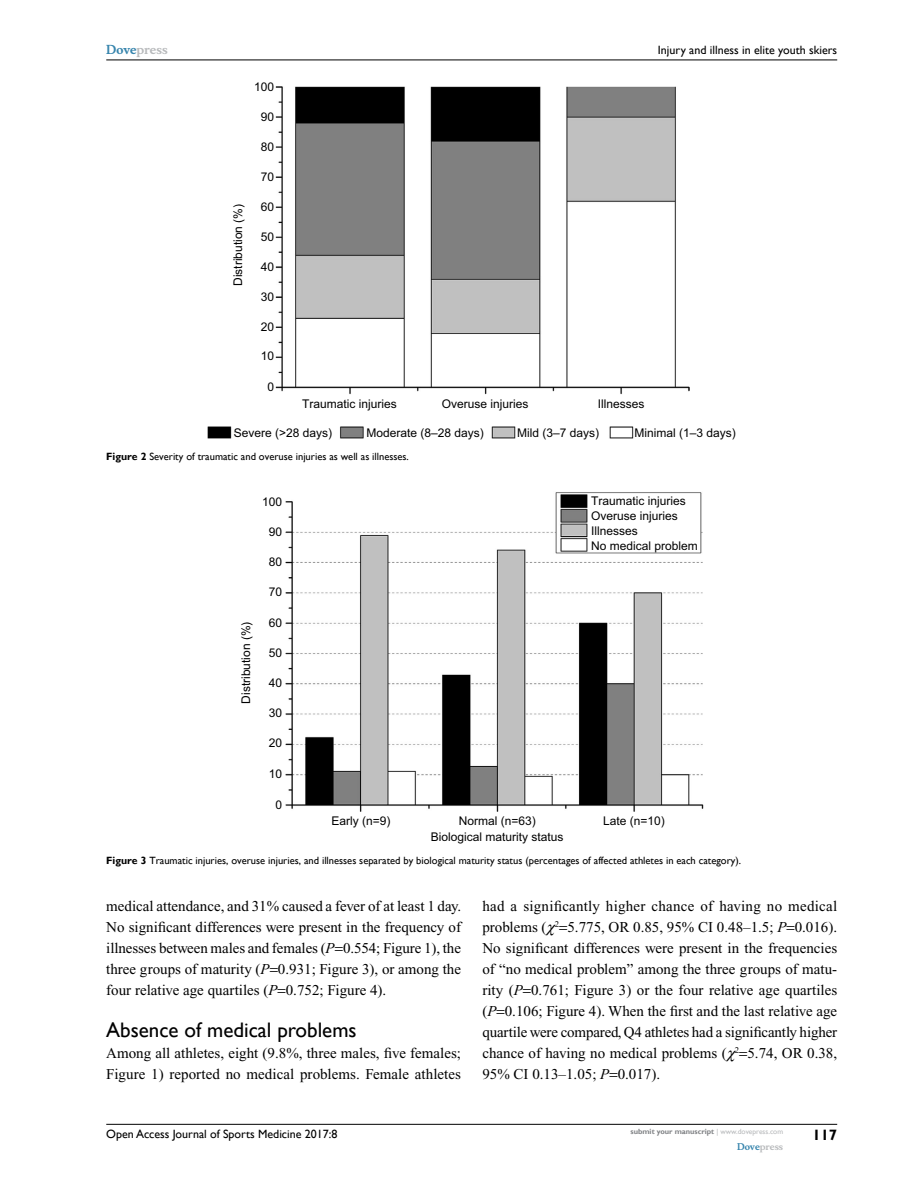
<style>
.page{position:relative;width:918px;height:1188px;background:#fff}
.page>*{position:absolute;margin:0;border:0;box-sizing:border-box;transform-origin:0 0}
.t1{font:21px "Gill Sans";color:#000}
.t2{font:15px/21px "Times New Roman";color:#000;text-align:justify}
.t3{font:700 15px "Gill Sans";color:#000}
.t4{font:12px/14.7px "Arial";color:#000;text-align:center}
.t5{font:12px "Gill Sans";color:#000}
.t6{font:700 12px "Musee";color:#b8babc}
.t7{font:10.5px "Gill Sans";color:#000}
.t8{font:700 9px "Musee";color:#b8babc}
.t9{font:700 7.5px "Gill Sans";color:#808285}
.s1{color:#3785ad}
.s2{font-weight:700}
.s3{font-style:italic}
.s4{font-weight:400;color:#b8babc}
</style>
<div class="page">
<hr style="left:106px;top:1124px;width:731px;height:1px;background:#000">
<hr style="left:106px;top:60px;width:731px;height:1px;background:#000">
<img style="left:208px;top:87px;width:481px;height:352px">
<img style="left:285px;top:492px;width:419px;height:320px">
<p class="t6" style="left:106px;top:43px;width:63px"><span class="s1">Dove</span>press</p>
<p class="t4" style="left:231px;top:286px;width:84px;rotate:-90deg">Distribution (%)</p>
<p class="t4" style="left:254px;top:79px;width:22px">100</p>
<p class="t4" style="left:261px;top:109px;width:15px">90</p>
<p class="t4" style="left:261px;top:139px;width:15px">80</p>
<p class="t4" style="left:261px;top:169px;width:15px">70</p>
<p class="t4" style="left:261px;top:200px;width:15px">60</p>
<p class="t4" style="left:261px;top:230px;width:15px">50</p>
<p class="t4" style="left:261px;top:259px;width:15px">40</p>
<p class="t4" style="left:261px;top:290px;width:15px">30</p>
<p class="t4" style="left:261px;top:319px;width:15px">20</p>
<p class="t4" style="left:261px;top:349px;width:15px">10</p>
<p class="t4" style="left:267px;top:379px;width:8px">0</p>
<p class="t5" style="left:658px;top:43px;width:181px">Injury and illness in elite youth skiers</p>
<p class="t4" style="left:302px;top:396px;width:96px">Traumatic injuries</p>
<p class="t4" style="left:442px;top:396px;width:88px">Overuse injuries</p>
<p class="t4" style="left:598px;top:396px;width:48px">Illnesses</p>
<p class="t4" style="left:234px;top:425px;width:100px">Severe (&gt;28 days)</p>
<p class="t4" style="left:366px;top:425px;width:119px">Moderate (8–28 days)</p>
<p class="t4" style="left:517px;top:425px;width:84px">Mild (3–7 days)</p>
<p class="t4" style="left:634px;top:425px;width:103px">Minimal (1–3 days)</p>
<p class="t7" style="left:106px;top:450px;width:304px"><span class="s2">Figure 2</span> Severity of traumatic and overuse injuries as well as illnesses.</p>
<p class="t4" style="left:262px;top:494px;width:22px">100</p>
<p class="t4" style="left:269px;top:524px;width:15px">90</p>
<p class="t4" style="left:269px;top:554px;width:15px">80</p>
<p class="t4" style="left:238px;top:704px;width:84px;rotate:-90deg">Distribution (%)</p>
<p class="t4" style="left:269px;top:585px;width:15px">70</p>
<p class="t4" style="left:269px;top:615px;width:15px">60</p>
<p class="t4" style="left:269px;top:645px;width:15px">50</p>
<p class="t4" style="left:269px;top:676px;width:15px">40</p>
<p class="t4" style="left:269px;top:706px;width:15px">30</p>
<p class="t4" style="left:269px;top:736px;width:15px">20</p>
<p class="t4" style="left:269px;top:766px;width:15px">10</p>
<p class="t4" style="left:275px;top:797px;width:8px">0</p>
<p class="t4" style="left:591px;top:494px;width:108px;text-align:left">Traumatic injuries<br>Overuse injuries<br>Illnesses<br>No medical problem</p>
<p class="t4" style="left:332px;top:814px;width:61px">Early (n=9)</p>
<p class="t4" style="left:431px;top:813px;width:134px;line-height:15.3px">Normal (n=63)<br>Biological maturity status</p>
<p class="t4" style="left:603px;top:814px;width:63px">Late (n=10)</p>
<p class="t7" style="left:106px;top:854px;width:636px"><span class="s2">Figure 3</span> Traumatic injuries, overuse injuries, and illnesses separated by biological maturity status (percentages of affected athletes in each category).</p>
<p class="t2" style="left:106px;top:896px;width:356px">medical attendance, and 31% caused a fever of at least 1 day.<br>No significant differences were present in the frequency of illnesses between males and females (<span class="s3">P</span> 0.554; Figure 1), the three groups of maturity (<span class="s3">P</span> 0.931; Figure 3), or among the four relative age quartiles (<span class="s3">P</span> 0.752; Figure 4).</p>
<h1 class="t1" style="left:106px;top:1018px;width:252px">Absence of medical problems</h1>
<p class="t2" style="left:106px;top:1043px;width:356px">Among all athletes, eight (9.8%, three males, five females;<br>Figure 1) reported no medical problems. Female athletes</p>
<p class="t2" style="left:482px;top:896px;width:356px">had a significantly higher chance of having no medical problems ( <sup>2</sup> 5.775, OR 0.85, 95% CI 0.48–1.5; <span class="s3">P</span> 0.016).<br>No significant differences were present in the frequencies of “no medical problem” among the three groups of matu&shy;rity (<span class="s3">P</span> 0.761; Figure 3) or the four relative age quartiles (<span class="s3">P</span> 0.106; Figure 4). When the first and the last relative age quartile were compared, Q4 athletes had a significantly higher chance of having no medical problems ( <sup>2</sup> 5.74, OR 0.38, 95% CI 0.13–1.05; <span class="s3">P</span> 0.017).</p>
<p class="t5" style="left:106px;top:1127px;width:233px">Open Access Journal of Sports Medicine 2017:8</p>
<p class="t9" style="left:631px;top:1127px;width:154px">submit your manuscript <span class="s4">| www.dovepress.com</span></p>
<p class="t8" style="left:737px;top:1141px;width:48px"><span class="s1">Dove</span>press</p>
<p class="t3" style="left:812px;top:1126px;width:26px">117</p>
</div>
